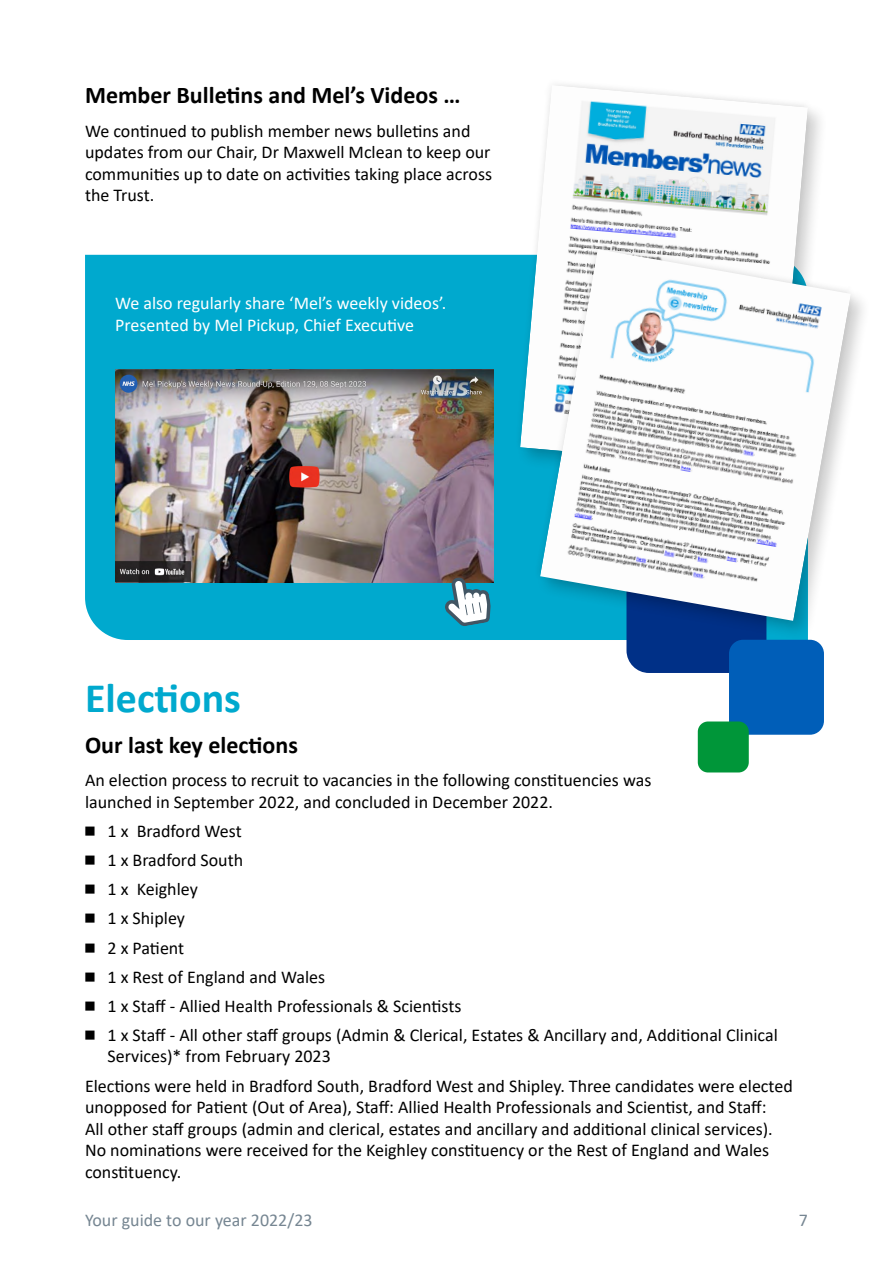
<style>
.page{position:relative;width:893px;height:1263px;background:#fff}
.page>*{position:absolute;margin:0;border:0;box-sizing:border-box;transform-origin:0 0}
.t1{font:700 42px "Calibri";color:#00a9ce}
.t2{font:700 24px "Calibri";color:#000}
.t3{font:18px/29.1px "Calibri";color:#000}
.t4{font:18px/21.6px "Calibri";color:#fff}
.t5{font:18px "Calibri";color:#768692}
.s1{font-family:"Commercial Pi BT"}
</style>
<div class="page">
<div style="left:85px;top:255px;width:451px;height:385px;background:#00a9ce"></div>
<img style="left:115px;top:370px;width:379px;height:213px">
<svg style="left:444px;top:577px;width:47px;height:49px"></svg>
<div style="left:626px;top:533px;width:140px;height:140px;background:#003087;border-radius:22px"></div>
<div style="left:729px;top:640px;width:95px;height:95px;background:#005eb8;border-radius:14px"></div>
<div style="left:698px;top:721px;width:51px;height:51px;background:#009639;border-radius:10px"></div>
<svg style="left:512px;top:84px;width:304px;height:394px"></svg>
<img style="left:520px;top:85px;width:288px;height:385px">
<div style="left:536px;top:246px;width:335px;height:395px;background:#000;opacity:.2"></div>
<svg style="left:531px;top:240px;width:329px;height:390px"></svg>
<img style="left:540px;top:249px;width:311px;height:372px">
<h2 class="t2" style="left:85px;top:78px;width:377px">Member Bulletins and Mel’s Videos …</h2>
<p class="t3" style="left:85px;top:119px;width:409px;line-height:21.6px">We continued to publish member news bulletins and updates from our Chair, Dr Maxwell Mclean to keep our communities up to date on activities taking place across the Trust.</p>
<p class="t4" style="left:115px;top:292px;width:333px">We also regularly share ‘Mel’s weekly videos’.<br>Presented by Mel Pickup, Chief Executive</p>
<h1 class="t1" style="left:85px;top:668px;width:157px">Elections</h1>
<h2 class="t2" style="left:85px;top:728px;width:214px">Our last key elections</h2>
<p class="t3" style="left:85px;top:769px;width:568px;line-height:21.6px">An election process to recruit to vacancies in the following constituencies was launched in September 2022, and concluded in December 2022.</p>
<p class="t3" style="left:85px;top:816px;width:694px"><span class="s1">4</span> 1 x Bradford West<br><span class="s1">4</span> 1 x Bradford South<br><span class="s1">4</span> 1 x Keighley<br><span class="s1">4</span> 1 x Shipley<br><span class="s1">4</span> 2 x Patient<br><span class="s1">4</span> 1 x Rest of England and Wales<br><span class="s1">4</span> 1 x Staff - Allied Health Professionals &amp; Scientists<br><span class="s1">4</span> 1 x Staff - All other staff groups (Admin &amp; Clerical, Estates &amp; Ancillary and, Additional Clinical</p>
<p class="t3" style="left:85px;top:1041px;width:709px;text-indent:22px">Services)* from February 2023<br>Elections were held in Bradford South, Bradford West and Shipley. Three candidates were elected</p>
<p class="t3" style="left:85px;top:1096px;width:689px;line-height:21.6px">unopposed for Patient (Out of Area), Staff: Allied Health Professionals and Scientist, and Staff:<br>All other staff groups (admin and clerical, estates and ancillary and additional clinical services).<br>No nominations were received for the Keighley constituency or the Rest of England and Wales constituency.</p>
<p class="t5" style="left:85px;top:1207px;width:229px">Your guide to our year 2022/23</p>
<p class="t5" style="left:799px;top:1207px;width:11px">7</p>
</div>
